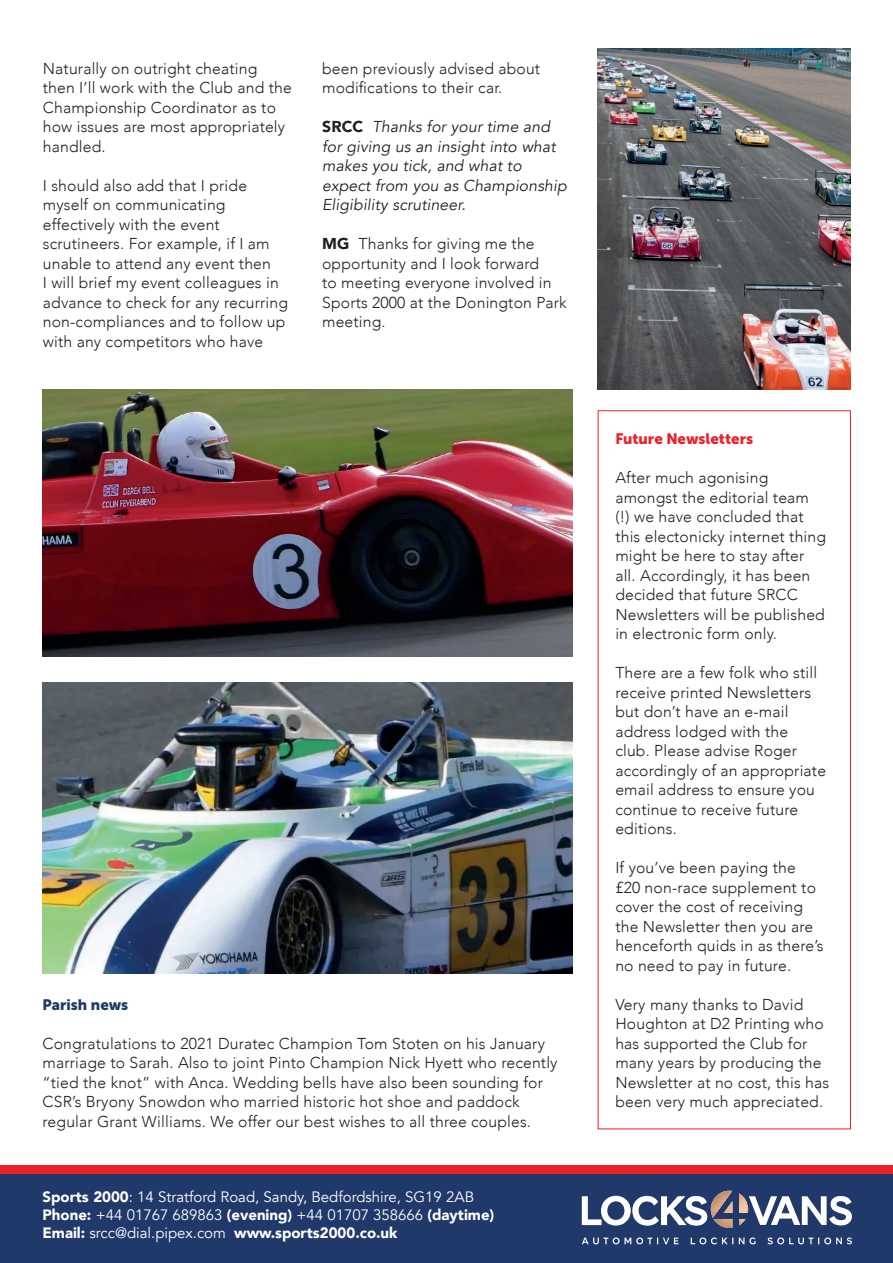
<style>
.page{position:relative;width:893px;height:1263px;background:#fff}
.page>*{position:absolute;margin:0;border:0;box-sizing:border-box;transform-origin:0 0}
.body_text{font:300 15.75px/19.5px "Avenir";letter-spacing:.01em;color:#231f20}
.body_text-2{font:italic 15.75px/19.5px "Avenir";letter-spacing:.01em;color:#231f20}
.t1{font:900 15px/18px "Avenir";color:#fff}
.t2{font:15px "Avenir";color:#fff}
.sub_sub_head{font:15px "Museo Sans Cyrl 900";color:#ea212b}
.body_text-3{font:15px "Museo Sans Cyrl 900";color:#20396a}
.s1{font-weight:900;font-style:normal}
.s2{font-weight:900}
.s3{font-weight:400}
</style>
<div class="page">
<div style="left:0;top:1169px;width:893px;height:94px;background:#20396a"></div>
<div style="left:0;top:1165px;width:893px;height:9px;background:#ea212b"></div>
<div style="left:598px;top:411px;width:253px;height:718px;border:1px solid #ea212b"></div>
<img style="left:43px;top:389px;width:530px;height:268px">
<img style="left:43px;top:682px;width:530px;height:291px">
<img style="left:598px;top:49px;width:253px;height:340px">
<svg style="left:582px;top:1237px;width:270px;height:7px"></svg>
<svg style="left:582px;top:1191px;width:270px;height:37px"></svg>
<p class="body_text" style="left:43px;top:58px;width:250px">Naturally on outright cheating then I’ll work with the Club and the<br>Championship Coordinator as to how issues are most appropriately handled.</p>
<p class="body_text" style="left:43px;top:175px;width:247px">I should also add that I pride myself on communicating effectively with the event scrutineers. For example, if I am unable to attend any event then<br>I will brief my event colleagues in advance to check for any recurring non-compliances and to follow up with any competitors who have</p>
<p class="body_text" style="left:322px;top:58px;width:220px">been previously advised about modifications to their car.</p>
<p class="body_text-2" style="left:322px;top:117px;width:246px"><span class="s1">SRCC</span> Thanks for your time and for giving us an insight into what makes you tick, and what to expect from you as Championship<br>Eligibility scrutineer.</p>
<p class="body_text" style="left:322px;top:234px;width:246px"><span class="s2">MG</span> Thanks for giving me the opportunity and I look forward<br>to meeting everyone involved in<br>Sports 2000 at the Donington Park meeting.</p>
<p class="body_text-3" style="left:43px;top:996px;width:87px">Parish news</p>
<p class="body_text" style="left:43px;top:1033px;width:517px">Congratulations to 2021 Duratec Champion Tom Stoten on his January marriage to Sarah. Also to joint Pinto Champion Nick Hyett who recently “tied the knot” with Anca. Wedding bells have also been sounding for CSR’s Bryony Snowdon who married historic hot shoe and paddock regular Grant Williams. We offer our best wishes to all three couples.</p>
<p class="t2" style="left:43px;top:1188px;width:433px"><span class="s2">Sports 2000</span>: 14 Stratford Road, Sandy, Bedfordshire, SG19 2AB</p>
<p class="t1" style="left:43px;top:1205px;width:453px">Phone: <span class="s3">+44 01767 689863</span> (evening) <span class="s3">+44 01707 358666</span> (daytime)<br>Email: <span class="s3">srcc@dial.pipex.com</span> www.sports2000.co.uk</p>
<p class="sub_sub_head" style="left:615px;top:430px;width:139px">Future Newsletters</p>
<p class="body_text" style="left:615px;top:468px;width:212px">After much agonising amongst the editorial team (!) we have concluded that this electonicky internet thing might be here to stay after all. Accordingly, it has been decided that future SRCC<br>Newsletters will be published in electronic form only.</p>
<p class="body_text" style="left:615px;top:663px;width:212px">There are a few folk who still receive printed Newsletters but don’t have an e-mail address lodged with the club. Please advise Roger accordingly of an appropriate email address to ensure you continue to receive future editions.</p>
<p class="body_text" style="left:615px;top:858px;width:210px">If you’ve been paying the £20 non-race supplement to cover the cost of receiving the Newsletter then you are henceforth quids in as there’s no need to pay in future.</p>
<p class="body_text" style="left:615px;top:994px;width:215px">Very many thanks to David<br>Houghton at D2 Printing who has supported the Club for many years by producing the<br>Newsletter at no cost, this has been very much appreciated.</p>
</div>
